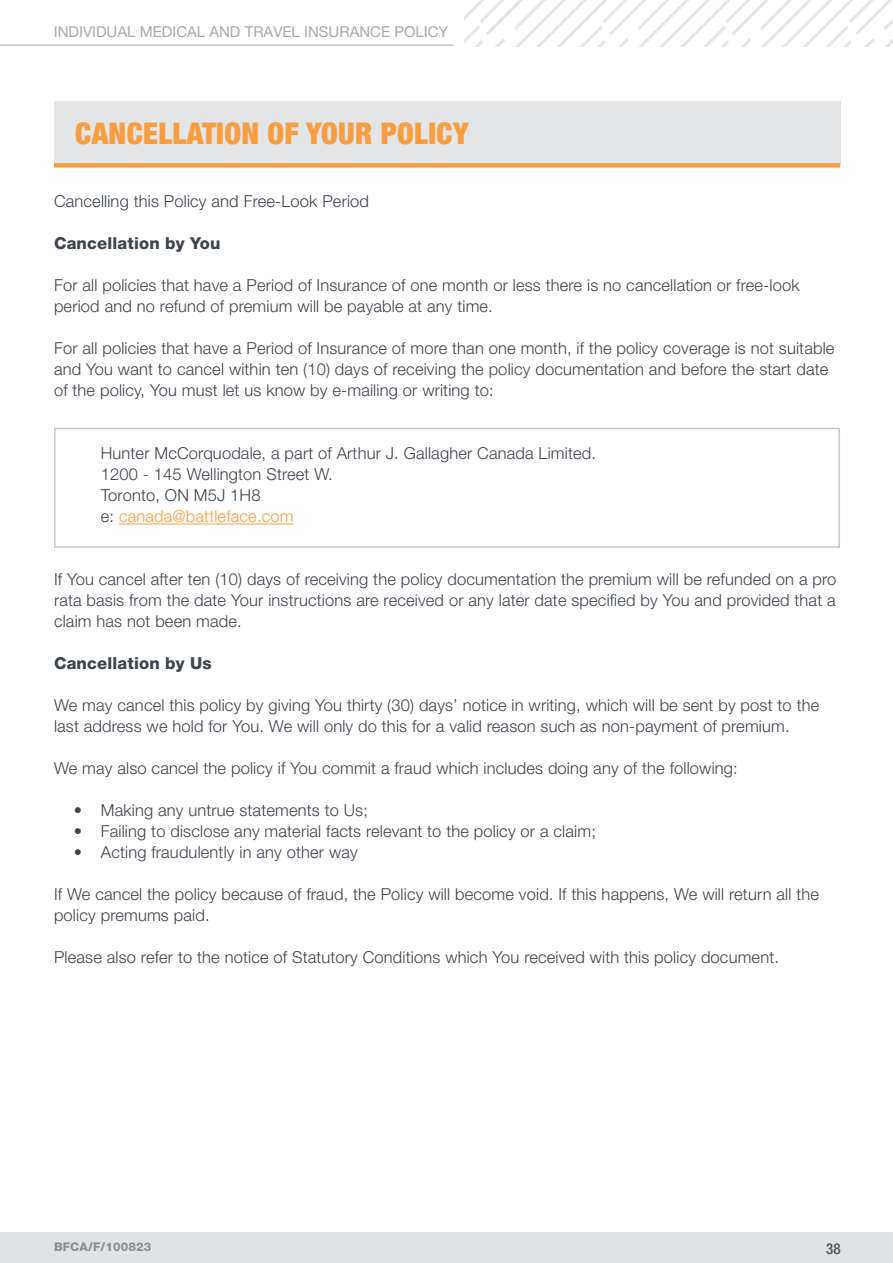
<style>
.page{position:relative;width:893px;height:1263px;background:#fff}
.page>*{position:absolute;margin:0;border:0;box-sizing:border-box;transform-origin:0 0}
.title__2{font:900 condensed 30px "Helvetica Neue LT Pro";letter-spacing:.01em;color:#f89d40}
.body{font:300 16.5px/21px "Helvetica Neue LT Pro";letter-spacing:.01em;color:#3e444c}
.body-2{font:800 16.5px "Helvetica Neue LT Pro";letter-spacing:.01em;color:#3e444c}
.body-3{font:300 16.5px "Helvetica Neue LT Pro";letter-spacing:.01em;color:#f89d40}
.t1{font:15px "Helvetica Neue LT Pro";color:#a8a9ad}
.t2{font:500 condensed 15px "Helvetica Neue LT Pro";color:#4f4f54}
.t3{font:800 12px "Helvetica Neue LT Pro";letter-spacing:.01em;color:#8b8f98}
.s1{color:#3e444c}
</style>
<div class="page">
<hr style="left:0;top:45px;width:454px;height:1px;background:#c7c9ce">
<svg style="left:465px;top:0;width:428px;height:47px"></svg>
<div style="left:0;top:1232px;width:893px;height:31px;background:#e1e2e4"></div>
<svg style="left:54px;top:427px;width:786px;height:121px"></svg>
<div style="left:54px;top:101px;width:786px;height:64px;background:#e4e5e7"></div>
<div style="left:54px;top:163px;width:786px;height:5px;background:#f89d40"></div>
<hr style="left:119px;top:523px;width:175px;height:1px;background:#f89d40">
<p class="t1" style="left:54px;top:23px;width:396px">INDIVIDUAL MEDICAL AND TRAVEL INSURANCE POLICY</p>
<p class="title__2" style="left:75px;top:115px;width:395px">CANCELLATION OF YOUR POLICY</p>
<p class="body" style="left:54px;top:191px;width:317px">Cancelling this Policy and Free-Look Period</p>
<p class="body-2" style="left:54px;top:234px;width:168px">Cancellation by You</p>
<p class="body" style="left:54px;top:275px;width:747px">For all policies that have a Period of Insurance of one month or less there is no cancellation or free-look period and no refund of premium will be payable at any time.</p>
<p class="body" style="left:54px;top:338px;width:782px">For all policies that have a Period of Insurance of more than one month, if the policy coverage is not suitable and You want to cancel within ten (10) days of receiving the policy documentation and before the start date of the policy, You must let us know by e-mailing or writing to:</p>
<p class="body" style="left:101px;top:443px;width:493px">Hunter McCorquodale, a part of Arthur J. Gallagher Canada Limited.</p>
<p class="body" style="left:101px;top:464px;width:230px">1200 - 145 Wellington Street W.</p>
<p class="body" style="left:101px;top:485px;width:161px">Toronto, ON M5J 1H8</p>
<p class="body-3" style="left:101px;top:506px;width:194px"><span class="s1">e:</span> canada@battleface. com</p>
<p class="body" style="left:54px;top:569px;width:784px;text-align:justify">If You cancel after ten (10) days of receiving the policy documentation the premium will be refunded on a pro rata basis from the date Your instructions are received or any later date specified by You and provided that a claim has not been made.</p>
<p class="body-2" style="left:54px;top:654px;width:159px">Cancellation by Us</p>
<p class="body" style="left:54px;top:695px;width:767px">We may cancel this policy by giving You thirty (30) days’ notice in writing, which will be sent by post to the last address we hold for You. We will only do this for a valid reason such as non-payment of premium.</p>
<p class="body" style="left:54px;top:758px;width:685px">We may also cancel the policy if You commit a fraud which includes doing any of the following:</p>
<p class="body" style="left:74px;top:800px;width:296px">• Making any untrue statements to Us;</p>
<p class="body" style="left:74px;top:821px;width:524px">• Failing to disclose any material facts relevant to the policy or a claim;</p>
<p class="body" style="left:74px;top:842px;width:286px">• Acting fraudulently in any other way</p>
<p class="body" style="left:54px;top:884px;width:766px">If We cancel the policy because of fraud, the Policy will become void. If this happens, We will return all the policy premums paid.</p>
<p class="body" style="left:54px;top:947px;width:723px">Please also refer to the notice of Statutory Conditions which You received with this policy document.</p>
<p class="t3" style="left:54px;top:1239px;width:99px">BFCA/F/100823</p>
<p class="t2" style="left:826px;top:1239px;width:16px">38</p>
</div>
